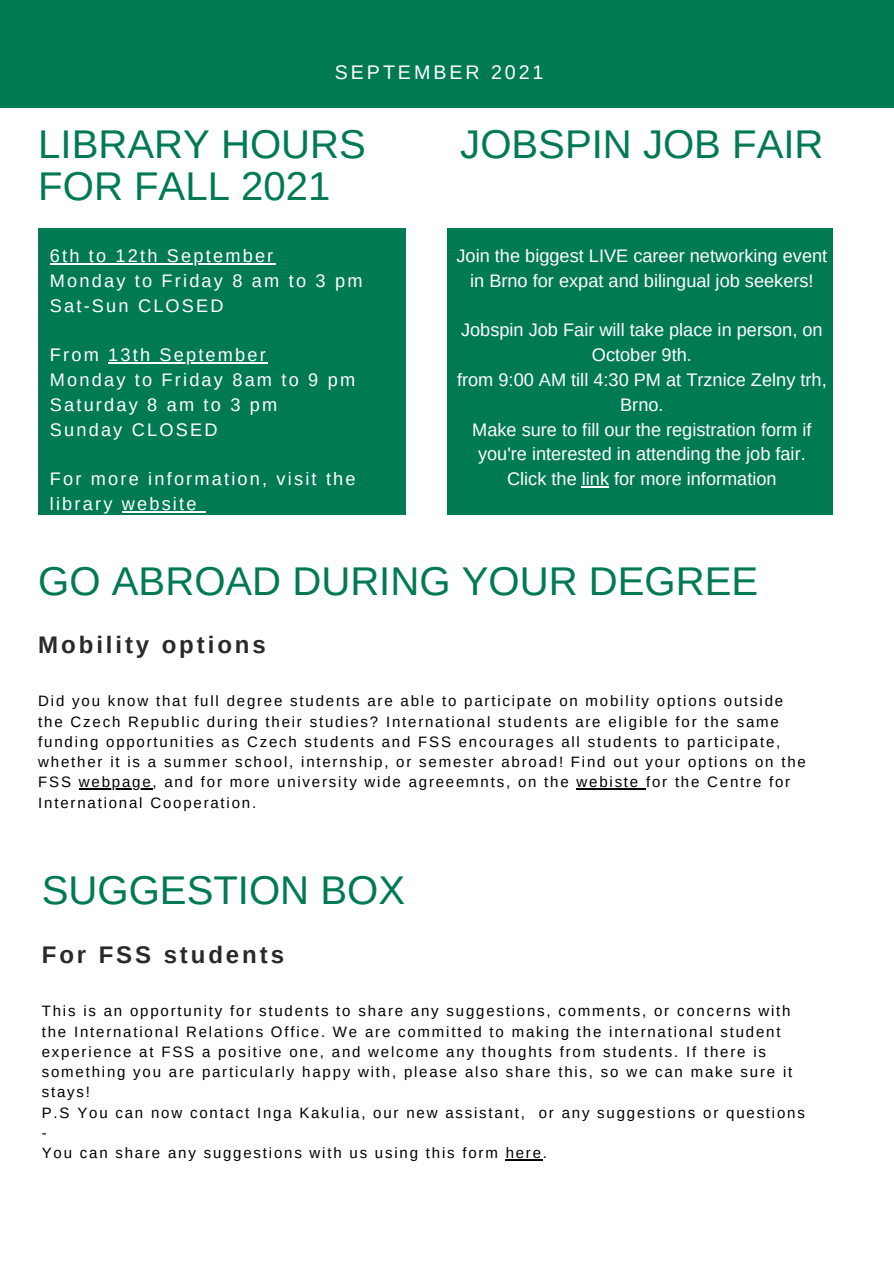
<style>
.page{position:relative;width:894px;height:1264px;background:#fff}
.page>*{position:absolute;margin:0;border:0;box-sizing:border-box;transform-origin:0 0}
.t1{font:40.05px/41.7px "Arimo";color:#007a53}
.t2{font:700 24px "Arimo";letter-spacing:.12em;color:#292929}
.t3{font:19.65px "Arimo";letter-spacing:.15em;color:#fff}
.t4{font:18.15px/24.8px "Arimo";color:#fff;text-align:center}
.t5{font:18.15px/24.8px "Arimo";letter-spacing:.12em;color:#fff}
.t6{font:15px/20.2px "Arimo";letter-spacing:.12em;color:#000}
</style>
<div class="page">
<div style="left:0;top:0;width:893px;height:107px;background:#007a53"></div>
<div style="left:38px;top:228px;width:367px;height:286px;background:#007a53"></div>
<div style="left:447px;top:228px;width:385px;height:286px;background:#007a53"></div>
<hr style="left:50px;top:263px;width:225px;height:1px;background:#fff">
<hr style="left:108px;top:362px;width:160px;height:1px;background:#fff">
<hr style="left:122px;top:511px;width:77px;height:1px;background:#fff">
<hr style="left:505px;top:1159px;width:37px;height:1px;background:#000">
<hr style="left:79px;top:788px;width:73px;height:1px;background:#000">
<hr style="left:576px;top:788px;width:70px;height:1px;background:#000">
<svg style="left:581px;top:486px;width:28px;height:1px"></svg>
<p class="t3" style="left:335px;top:61px;width:210px">SEPTEMBER 2021</p>
<p class="t1" style="left:38px;top:123px;width:329px">LIBRARY HOURS<br>FOR FALL 2021</p>
<p class="t5" style="left:50px;top:243px;width:225px">6th to 12th September</p>
<p class="t5" style="left:50px;top:268px;width:314px">Monday to Friday 8 am to 3 pm</p>
<p class="t5" style="left:50px;top:293px;width:175px">Sat-Sun CLOSED</p>
<p class="t5" style="left:50px;top:342px;width:217px">From 13th September</p>
<p class="t5" style="left:50px;top:367px;width:307px">Monday to Friday 8am to 9 pm</p>
<p class="t5" style="left:50px;top:392px;width:229px">Saturday 8 am to 3 pm</p>
<p class="t5" style="left:50px;top:417px;width:169px">Sunday CLOSED</p>
<p class="t5" style="left:50px;top:466px;width:307px">For more information, visit the library website</p>
<p class="t1" style="left:460px;top:123px;width:364px">JOBSPIN JOB FAIR</p>
<p class="t4" style="left:456px;top:243px;width:372px">Join the biggest LIVE career networking event in Brno for expat and bilingual job seekers!</p>
<p class="t4" style="left:461px;top:318px;width:363px">Jobspin Job Fair will take place in person, on<br>October 9th.</p>
<p class="t4" style="left:457px;top:367px;width:371px">from 9:00 AM till 4:30 PM at Trznice Zelny trh,<br>Brno.</p>
<p class="t4" style="left:472px;top:417px;width:341px">Make sure to fill our the registration form if you're interested in attending the job fair.</p>
<p class="t4" style="left:507px;top:466px;width:271px">Click the link for more information</p>
<p class="t1" style="left:38px;top:560px;width:721px">GO ABROAD DURING YOUR DEGREE</p>
<p class="t2" style="left:38px;top:631px;width:229px">Mobility options</p>
<p class="t6" style="left:38px;top:691px;width:768px">Did you know that full degree students are able to participate on mobility options outside the Czech Republic during their studies? International students are eligible for the same funding opportunities as Czech students and FSS encourages all students to participate, whether it is a summer school, internship, or semester abroad! Find out your options on the FSS webpage, and for more university wide agreeemnts, on the webiste for the Centre for International Cooperation.</p>
<p class="t1" style="left:42px;top:869px;width:364px">SUGGESTION BOX</p>
<p class="t2" style="left:42px;top:941px;width:244px">For FSS students</p>
<p class="t6" style="left:42px;top:1000px;width:751px">This is an opportunity for students to share any suggestions, comments, or concerns with the International Relations Office. We are committed to making the international student experience at FSS a positive one, and welcome any thoughts from students. If there is something you are particularly happy with, please also share this, so we can make sure it stays!</p>
<p class="t6" style="left:42px;top:1102px;width:764px">P.S You can now contact Inga Kakulia, our new assistant, or any suggestions or questions -</p>
<p class="t6" style="left:42px;top:1142px;width:506px">You can share any suggestions with us using this form here.</p>
</div>
